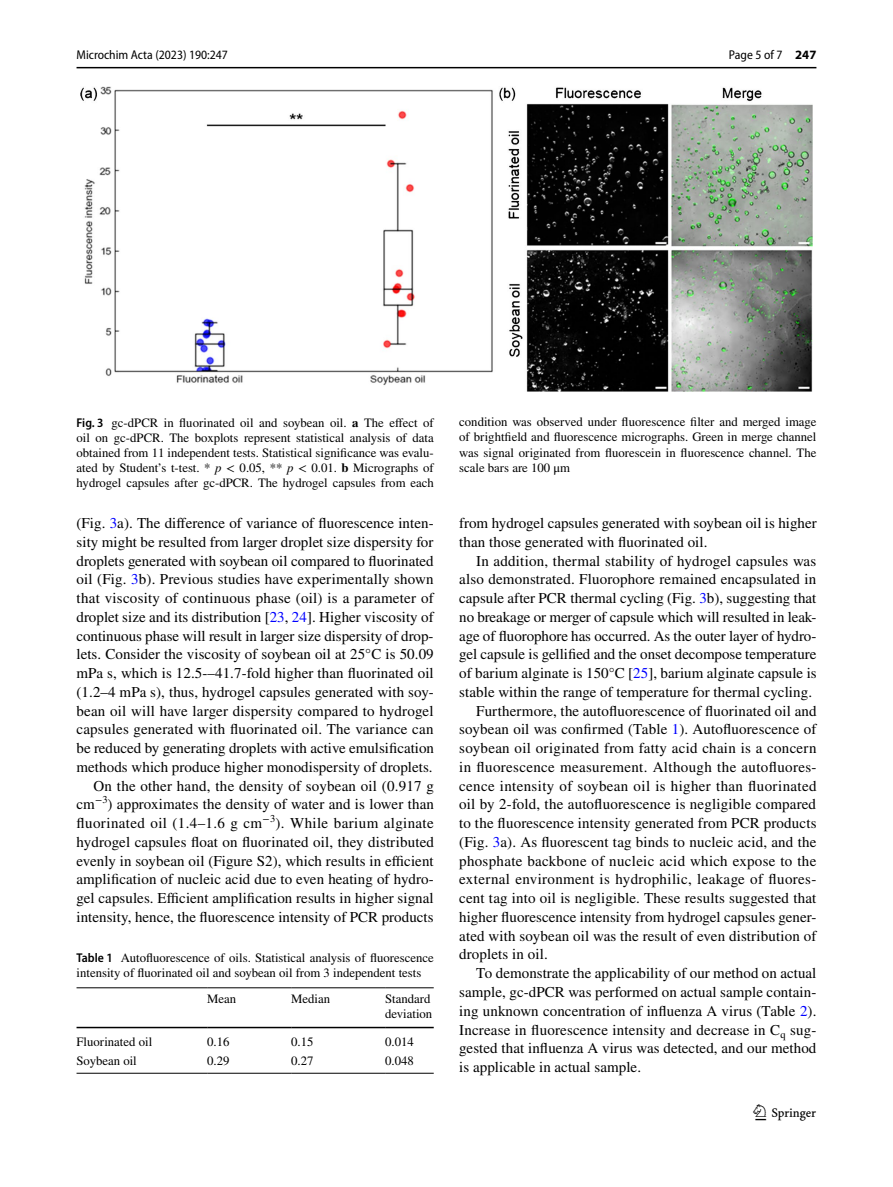
<style>
.page{position:relative;width:893px;height:1187px;background:#fff}
.page>*{position:absolute;margin:0;border:0;box-sizing:border-box;transform-origin:0 0}
.t1{font:22.5px "Springnew Regular 3";color:#000}
.t2{font:15px/18.8px "STIX";letter-spacing:.005em;color:#000;text-align:right}
.t3{font:15px "STIX";letter-spacing:.025em;color:#000}
.t4{font:12.75px/15px "STIX";color:#000;text-align:justify}
.t5{font:semi-condensed 12.75px "Myriad Pro";color:#000}
.s1{font-weight:700;font-stretch:normal}
.s2{font-family:"Myriad Pro";font-weight:600;font-stretch:semi-condensed}
.s3{font-weight:700}
.s4{font-style:italic}
.s5{color:#00f}
</style>
<div class="page">
<hr style="left:77px;top:67px;width:739px;height:1px;background:#000">
<img style="left:81px;top:87px;width:731px;height:304px">
<hr style="left:77px;top:987px;width:130px;height:1px;background:#000">
<hr style="left:77px;top:1026px;width:130px;height:2px;background:#000">
<hr style="left:207px;top:987px;width:84px;height:1px;background:#000">
<hr style="left:207px;top:1026px;width:84px;height:2px;background:#000">
<hr style="left:291px;top:987px;width:94px;height:1px;background:#000">
<hr style="left:291px;top:1026px;width:94px;height:2px;background:#000">
<hr style="left:385px;top:987px;width:49px;height:1px;background:#000">
<hr style="left:385px;top:1026px;width:49px;height:2px;background:#000">
<hr style="left:77px;top:1072px;width:130px;height:1px;background:#000">
<hr style="left:207px;top:1072px;width:84px;height:1px;background:#000">
<hr style="left:291px;top:1072px;width:94px;height:1px;background:#000">
<hr style="left:385px;top:1072px;width:49px;height:1px;background:#000">
<p class="t5" style="left:77px;top:48px;width:153px">Microchim Acta (2023) 190:247</p>
<p class="t5" style="left:729px;top:48px;width:89px">Page 5 of 7 <span class="s1">247</span></p>
<p class="t4" style="left:77px;top:415px;width:359px"><span class="s2">Fig. 3</span> gc-dPCR in fluorinated oil and soybean oil. <span class="s3">a</span> The effect of oil on gc-dPCR. The boxplots represent statistical analysis of data obtained from 11 independent tests. Statistical significance was evalu&shy;ated by Student’s t-test. * <span class="s4">p</span> &lt; 0.05, ** <span class="s4">p</span> &lt; 0.01. <span class="s3">b</span> Micrographs of hydrogel capsules after gc-dPCR. The hydrogel capsules from each</p>
<p class="t4" style="left:459px;top:415px;width:359px">condition was observed under fluorescence filter and merged image of brightfield and fluorescence micrographs. Green in merge channel was signal originated from fluorescein in fluorescence channel. The scale bars are 100 μm</p>
<p class="t2" style="left:77px;top:514px;width:359px">(Fig. <span class="s5">3</span>a). The difference of variance of fluorescence inten&shy;sity might be resulted from larger droplet size dispersity for droplets generated with soybean oil compared to fluorinated oil (Fig. <span class="s5">3</span>b). Previous studies have experimentally shown that viscosity of continuous phase (oil) is a parameter of droplet size and its distribution [<span class="s5">23</span>, <span class="s5">24</span>]. Higher viscosity of continuous phase will result in larger size dispersity of drop&shy;lets. Consider the viscosity of soybean oil at 25°C is 50.09 mPa s, which is 12.5-–41.7-fold higher than fluorinated oil (1.2–4 mPa s), thus, hydrogel capsules generated with soy&shy;bean oil will have larger dispersity compared to hydrogel capsules generated with fluorinated oil. The variance can be reduced by generating droplets with active emulsification methods which produce higher monodispersity of droplets.<br>On the other hand, the density of soybean oil (0.917 g cm<sup>−3</sup>) approximates the density of water and is lower than fluorinated oil (1.4–1.6 g cm<sup>−3</sup>). While barium alginate hydrogel capsules float on fluorinated oil, they distributed evenly in soybean oil (Figure S2), which results in efficient amplification of nucleic acid due to even heating of hydro&shy;gel capsules. Efficient amplification results in higher signal intensity, hence, the fluorescence intensity of PCR products</p>
<p class="t2" style="left:459px;top:514px;width:359px;text-align:left">from hydrogel capsules generated with soybean oil is higher than those generated with fluorinated oil.</p>
<p class="t2" style="left:476px;top:552px;width:342px">In addition, thermal stability of hydrogel capsules was</p>
<p class="t2" style="left:459px;top:571px;width:359px">also demonstrated. Fluorophore remained encapsulated in</p>
<p class="t2" style="left:459px;top:589px;width:359px">capsule after PCR thermal cycling (Fig. <span class="s5">3</span>b), suggesting that</p>
<p class="t2" style="left:459px;top:608px;width:359px">no breakage or merger of capsule which will resulted in leak-</p>
<p class="t2" style="left:459px;top:627px;width:359px">age of fluorophore has occurred. As the outer layer of hydro-</p>
<p class="t2" style="left:459px;top:646px;width:359px">gel capsule is gellified and the onset decompose temperature</p>
<p class="t2" style="left:459px;top:664px;width:359px">of barium alginate is 150°C [<span class="s5">25</span>], barium alginate capsule is</p>
<p class="t2" style="left:459px;top:683px;width:354px">stable within the range of temperature for thermal cycling.</p>
<p class="t2" style="left:476px;top:702px;width:342px">Furthermore, the autofluorescence of fluorinated oil and</p>
<p class="t2" style="left:459px;top:721px;width:359px">soybean oil was confirmed (Table <span class="s5">1</span>). Autofluorescence of</p>
<p class="t2" style="left:459px;top:739px;width:359px">soybean oil originated from fatty acid chain is a concern</p>
<p class="t3" style="left:459px;top:756px;width:359px">in fluorescence measurement. Although the autofluores-</p>
<p class="t3" style="left:459px;top:775px;width:359px">cence intensity of soybean oil is higher than fluorinated</p>
<p class="t2" style="left:459px;top:796px;width:358px">oil by 2-fold, the autofluorescence is negligible compared</p>
<p class="t2" style="left:459px;top:814px;width:359px">to the fluorescence intensity generated from PCR products</p>
<p class="t2" style="left:459px;top:833px;width:359px">(Fig. <span class="s5">3</span>a). As fluorescent tag binds to nucleic acid, and the</p>
<p class="t2" style="left:459px;top:852px;width:359px">phosphate backbone of nucleic acid which expose to the</p>
<p class="t3" style="left:459px;top:869px;width:359px">external environment is hydrophilic, leakage of fluores-</p>
<p class="t2" style="left:459px;top:889px;width:359px">cent tag into oil is negligible. These results suggested that</p>
<p class="t2" style="left:459px;top:908px;width:359px">higher fluorescence intensity from hydrogel capsules gener-</p>
<p class="t2" style="left:459px;top:927px;width:359px">ated with soybean oil was the result of even distribution of</p>
<p class="t2" style="left:459px;top:946px;width:90px">droplets in oil.</p>
<p class="t2" style="left:476px;top:964px;width:342px">To demonstrate the applicability of our method on actual</p>
<p class="t2" style="left:459px;top:983px;width:359px">sample, gc-dPCR was performed on actual sample contain-</p>
<p class="t2" style="left:459px;top:1002px;width:359px">ing unknown concentration of influenza A virus (Table <span class="s5">2</span>).</p>
<p class="t2" style="left:459px;top:1021px;width:359px">Increase in fluorescence intensity and decrease in C<sub>q</sub> sug-</p>
<p class="t2" style="left:459px;top:1039px;width:359px">gested that influenza A virus was detected, and our method</p>
<p class="t2" style="left:459px;top:1058px;width:183px">is applicable in actual sample.</p>
<p class="t4" style="left:77px;top:951px;width:359px"><span class="s2">Table 1</span> Autofluorescence of oils. Statistical analysis of fluorescence intensity of fluorinated oil and soybean oil from 3 independent tests</p>
<p class="t4" style="left:207px;top:991px;width:31px">Mean</p>
<p class="t4" style="left:291px;top:991px;width:40px">Median</p>
<p class="t4" style="left:385px;top:991px;width:49px">Standard deviation</p>
<p class="t4" style="left:77px;top:1034px;width:77px">Fluorinated oil</p>
<p class="t4" style="left:207px;top:1034px;width:24px">0.16</p>
<p class="t4" style="left:291px;top:1034px;width:24px">0.15</p>
<p class="t4" style="left:385px;top:1034px;width:30px">0.014</p>
<p class="t4" style="left:77px;top:1053px;width:62px">Soybean oil</p>
<p class="t4" style="left:207px;top:1053px;width:24px">0.29</p>
<p class="t4" style="left:291px;top:1053px;width:24px">0.27</p>
<p class="t4" style="left:385px;top:1053px;width:30px">0.048</p>
<h1 class="t1" style="left:755px;top:1104px;width:62px">1 3</h1>
</div>
